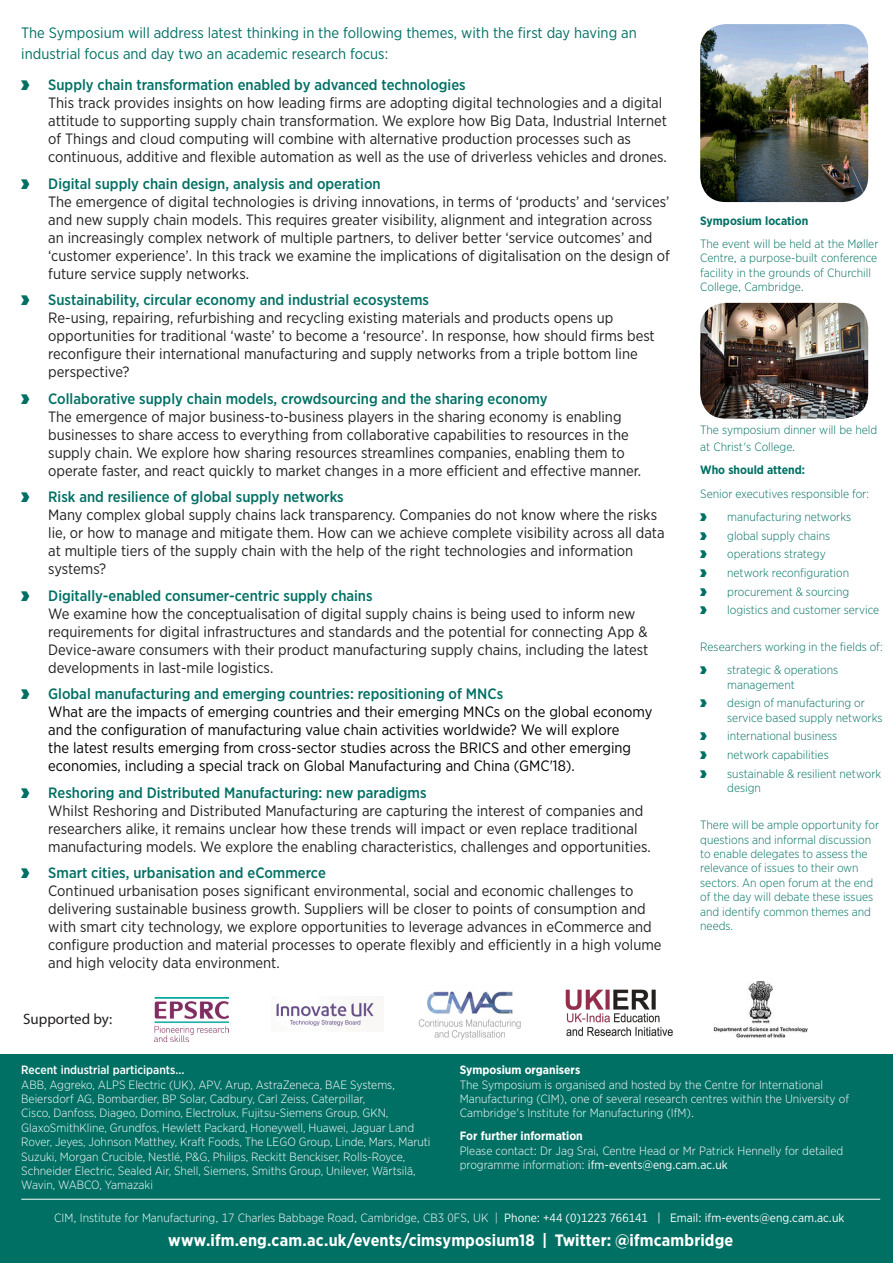
<style>
.page{position:relative;width:893px;height:1263px;background:#fff}
.page>*{position:absolute;margin:0;border:0;box-sizing:border-box;transform-origin:0 0}
.Body_8_5{font:700 16.5px "Gotham Narrow";letter-spacing:.005em;color:#fff}
.t1{font:15px/18px "Gotham Narrow";color:#231f20}
.t2{font:15px/18px "Gotham Narrow";color:#000}
.Body_text_10{font:15px/21px "Gotham Narrow";color:#007064}
.t3{font:15px "Myriad Pro";color:#231f20}
.Body_text_10-2{font:300 12px/14.4px "Gotham Narrow";color:#fff}
.Body_text{font:300 12px/14.4px "Gotham Narrow";color:#007064}
.Body_text-2{font:300 12px/14.4px "Gotham Narrow";color:#fff}
.Body_text_10-3{font:300 12px "Gotham Narrow";color:#007064}
.Body_text-3{font:700 12px "Gotham Narrow";color:#007064}
.t4{font:12px "chevron";color:#007064}
.s1{font-family:"chevron";color:#007064}
.s2{font-weight:500;color:#007064}
.s3{font-weight:500}
.s4{font-weight:700}
.s5{font-weight:400}
</style>
<div class="page">
<div style="left:0;top:1054px;width:893px;height:209px;background:#007064"></div>
<img style="left:700px;top:24px;width:168px;height:178px">
<img style="left:700px;top:303px;width:168px;height:116px">
<img style="left:154px;top:997px;width:75px;height:44px">
<img style="left:276px;top:1002px;width:99px;height:25px">
<img style="left:418px;top:991px;width:103px;height:49px">
<img style="left:565px;top:989px;width:108px;height:48px">
<img style="left:713px;top:981px;width:95px;height:57px">
<hr style="left:21px;top:1199px;width:859px;height:1px;background:#fff">
<p class="Body_text_10" style="left:21px;top:22px;width:617px">The Symposium will address latest thinking in the following themes, with the first day having an industrial focus and day two an academic research focus:</p>
<p class="t1" style="left:48px;top:75px;width:620px;text-indent:-27px"><span class="s1">A</span> <span class="s2">Supply chain transformation enabled by advanced technologies<br></span>This track provides insights on how leading firms are adopting digital technologies and a digital attitude to supporting supply chain transformation. We explore how Big Data, Industrial Internet of Things and cloud computing will combine with alternative production processes such as continuous, additive and flexible automation as well as the use of driverless vehicles and drones.</p>
<p class="t1" style="left:48px;top:174px;width:623px;text-indent:-27px"><span class="s1">A</span> <span class="s2">Digital supply chain design, analysis and operation<br></span>The emergence of digital technologies is driving innovations, in terms of ‘products’ and ‘services’ and new supply chain models. This requires greater visibility, alignment and integration across an increasingly complex network of multiple partners, to deliver better ‘service outcomes’ and ‘customer experience’. In this track we examine the implications of digitalisation on the design of future service supply networks.</p>
<p class="t1" style="left:48px;top:290px;width:608px;text-indent:-27px"><span class="s1">A</span> <span class="s2">Sustainability, circular economy and industrial ecosystems<br></span>Re-using, repairing, refurbishing and recycling existing materials and products opens up opportunities for traditional ‘waste’ to become a ‘resource’. In response, how should firms best reconfigure their international manufacturing and supply networks from a triple bottom line perspective?</p>
<p class="t1" style="left:48px;top:389px;width:594px;text-indent:-27px"><span class="s1">A</span> <span class="s2">Collaborative supply chain models, crowdsourcing and the sharing economy<br></span>The emergence of major business-to-business players in the sharing economy is enabling businesses to share access to everything from collaborative capabilities to resources in the supply chain. We explore how sharing resources streamlines companies, enabling them to operate faster, and react quickly to market changes in a more efficient and effective manner.</p>
<p class="t1" style="left:48px;top:487px;width:618px;text-indent:-27px"><span class="s1">A</span> <span class="s2">Risk and resilience of global supply networks<br></span>Many complex global supply chains lack transparency. Companies do not know where the risks lie, or how to manage and mitigate them. How can we achieve complete visibility across all data at multiple tiers of the supply chain with the help of the right technologies and information systems?</p>
<p class="t1" style="left:48px;top:586px;width:601px;text-indent:-27px"><span class="s1">A</span> <span class="s2">Digitally-enabled consumer-centric supply chains<br></span>We examine how the conceptualisation of digital supply chains is being used to inform new requirements for digital infrastructures and standards and the potential for connecting App &amp; Device-aware consumers with their product manufacturing supply chains, including the latest developments in last-mile logistics.</p>
<p class="t2" style="left:48px;top:684px;width:606px;text-indent:-27px"><span class="s1">A</span> <span class="s2">Global manufacturing and emerging countries: repositioning of MNCs<br></span>What are the impacts of emerging countries and their emerging MNCs on the global economy and the configuration of manufacturing value chain activities worldwide? We will explore<br>the latest results emerging from cross-sector studies across the BRICS and other emerging economies, including a special track on Global Manufacturing and China (GMC'18).</p>
<p class="t1" style="left:48px;top:783px;width:604px;text-indent:-27px"><span class="s1">A</span> <span class="s2">Reshoring and Distributed Manufacturing: new paradigms<br></span>Whilst Reshoring and Distributed Manufacturing are capturing the interest of companies and researchers alike, it remains unclear how these trends will impact or even replace traditional manufacturing models. We explore the enabling characteristics, challenges and opportunities.</p>
<p class="t1" style="left:48px;top:863px;width:615px;text-indent:-27px"><span class="s1">A</span> <span class="s2">Smart cities, urbanisation and eCommerce<br></span>Continued urbanisation poses significant environmental, social and economic challenges to delivering sustainable business growth. Suppliers will be closer to points of consumption and with smart city technology, we explore opportunities to leverage advances in eCommerce and configure production and material processes to operate flexibly and efficiently in a high volume and high velocity data environment.</p>
<p class="t3" style="left:23px;top:1010px;width:91px">Supported by:</p>
<p class="Body_text-3" style="left:700px;top:213px;width:110px">Symposium location</p>
<p class="Body_text" style="left:700px;top:236px;width:180px">The event will be held at the Møller<br>Centre, a purpose-built conference facility in the grounds of Churchill<br>College, Cambridge.</p>
<p class="Body_text" style="left:700px;top:421px;width:179px;line-height:16.5px">The symposium dinner will be held at Christ's College.</p>
<p class="Body_text-3" style="left:700px;top:462px;width:106px">Who should attend:</p>
<p class="Body_text_10-3" style="left:700px;top:487px;width:170px">Senior executives responsible for:</p>
<p class="t4" style="left:700px;top:512px;width:8px">A</p>
<p class="Body_text" style="left:727px;top:509px;width:126px">manufacturing networks</p>
<p class="t4" style="left:700px;top:530px;width:8px">A</p>
<p class="Body_text" style="left:727px;top:528px;width:104px">global supply chains</p>
<p class="t4" style="left:700px;top:549px;width:8px">A</p>
<p class="Body_text" style="left:727px;top:547px;width:100px">operations strategy</p>
<p class="t4" style="left:700px;top:568px;width:8px">A</p>
<p class="Body_text" style="left:727px;top:565px;width:124px">network reconfiguration</p>
<p class="t4" style="left:700px;top:586px;width:8px">A</p>
<p class="Body_text" style="left:727px;top:584px;width:124px">procurement &amp; sourcing</p>
<p class="t4" style="left:700px;top:605px;width:8px">A</p>
<p class="Body_text" style="left:727px;top:603px;width:154px">logistics and customer service</p>
<p class="Body_text_10-3" style="left:700px;top:640px;width:184px">Researchers working in the fields of:</p>
<p class="t4" style="left:700px;top:665px;width:8px">A</p>
<p class="Body_text" style="left:727px;top:662px;width:112px">strategic &amp; operations management</p>
<p class="t4" style="left:700px;top:698px;width:8px">A</p>
<p class="Body_text" style="left:727px;top:695px;width:157px">design of manufacturing or service based supply networks</p>
<p class="t4" style="left:700px;top:731px;width:8px">A</p>
<p class="Body_text" style="left:727px;top:728px;width:112px">international business</p>
<p class="t4" style="left:700px;top:749px;width:8px">A</p>
<p class="Body_text" style="left:727px;top:747px;width:103px">network capabilities</p>
<p class="t4" style="left:700px;top:768px;width:8px">A</p>
<p class="Body_text" style="left:727px;top:766px;width:156px">sustainable &amp; resilient network design</p>
<p class="Body_text" style="left:700px;top:817px;width:180px">There will be ample opportunity for questions and informal discussion to enable delegates to assess the relevance of issues to their own sectors. An open forum at the end of the day will debate these issues and identify common themes and needs.</p>
<p class="Body_text_10-2" style="left:21px;top:1062px;width:411px"><span class="s3">Recent industrial participants…<br></span>ABB, Aggreko, ALPS Electric (UK), APV, Arup, AstraZeneca, BAE Systems, Beiersdorf AG, Bombardier, BP Solar, Cadbury, Carl Zeiss, Caterpillar,<br>Cisco, Danfoss, Diageo, Domino, Electrolux, Fujitsu-Siemens Group, GKN, GlaxoSmithKline, Grundfos, Hewlett Packard, Honeywell, Huawei, Jaguar Land Rover, Jeyes, Johnson Matthey, Kraft Foods, The LEGO Group, Linde, Mars, Maruti Suzuki, Morgan Crucible, Nestlé, P&amp;G, Philips, Reckitt Benckiser, Rolls-Royce, Schneider Electric, Sealed Air, Shell, Siemens, Smiths Group, Unilever, Wärtsilä, Wavin, WABCO, Yamazaki</p>
<p class="Body_text_10-2" style="left:460px;top:1062px;width:391px"><span class="s4">Symposium organisers<br></span>The Symposium is organised and hosted by the Centre for International Manufacturing (CIM), one of several research centres within the University of Cambridge's Institute for Manufacturing (IfM).</p>
<p class="Body_text-2" style="left:460px;top:1128px;width:385px"><span class="s4">For further information<br></span>Please contact: Dr Jag Srai, Centre Head or Mr Patrick Hennelly for detailed programme information: <span class="s5">ifm-events@eng.cam.ac.uk</span></p>
<p class="Body_text-2" style="left:54px;top:1210px;width:792px">CIM, Institute for Manufacturing, 17 Charles Babbage Road, Cambridge, CB3 0FS, UK | <span class="s5">Phone: +44 (0)1223 766141 | Email: ifm-events@eng.cam.ac.uk</span></p>
<p class="Body_8_5" style="left:168px;top:1230px;width:567px">www.ifm.eng.cam.ac.uk/events/cimsymposium18 | Twitter: @ifmcambridge</p>
</div>
